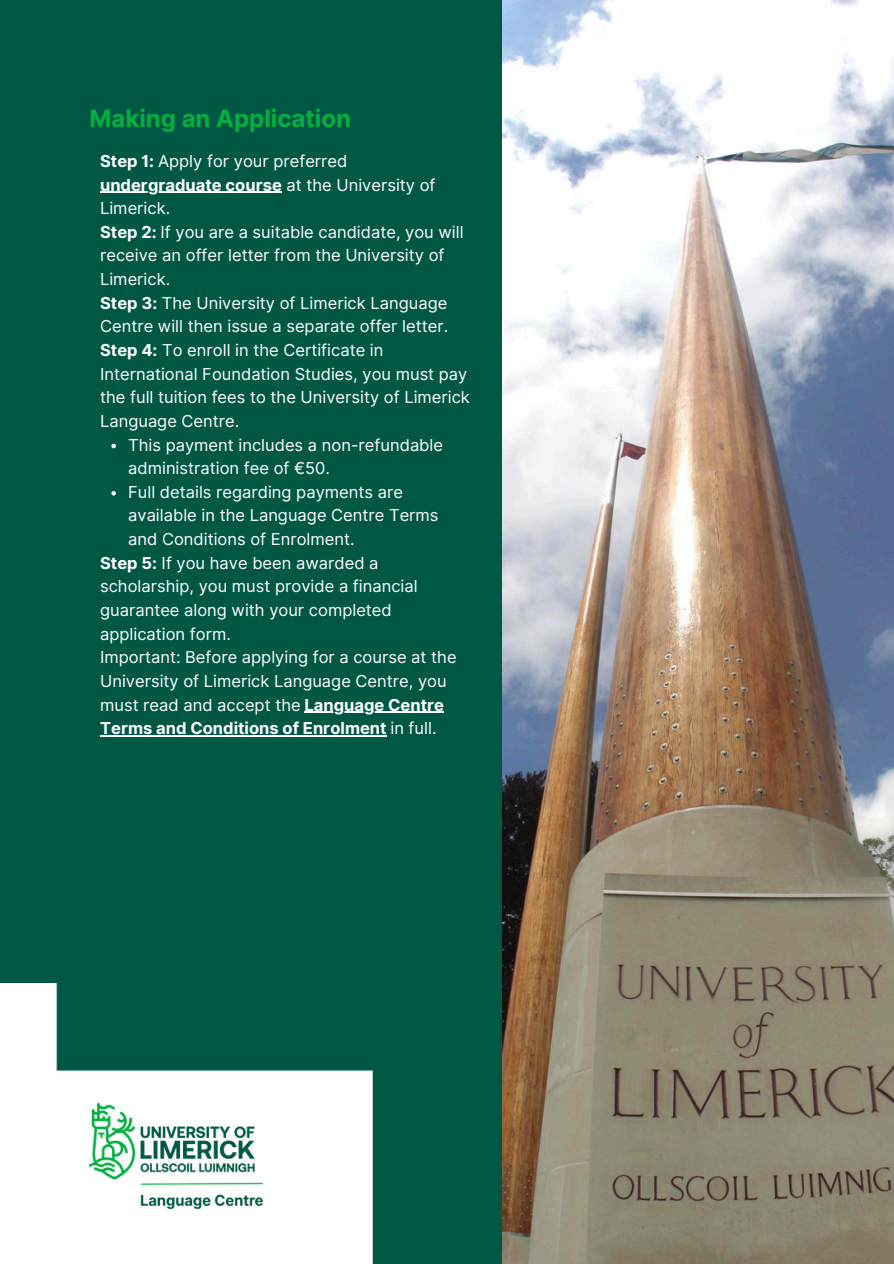
<style>
.page{position:relative;width:894px;height:1264px;background:#fff}
.page>*{position:absolute;margin:0;border:0;box-sizing:border-box;transform-origin:0 0}
.t1{font:700 24px "Inter";color:#00b140}
.t2{font:16.5px/23.7px "Inter";color:#fff}
.t3{font:700 16.5px "Inter";color:#fff}
.s1{font-weight:700}
.s2{font-weight:400}
</style>
<div class="page">
<div style="left:0;top:0;width:893px;height:1263px;background:#005844"></div>
<img style="left:502px;top:0;width:391px;height:1263px">
<img style="left:0;top:983px;width:372px;height:280px">
<img style="left:89px;top:1103px;width:174px;height:104px">
<hr style="left:100px;top:192px;width:182px;height:1px;background:#fff">
<svg style="left:111px;top:444px;width:5px;height:4px"></svg>
<svg style="left:111px;top:491px;width:5px;height:4px"></svg>
<hr style="left:304px;top:711px;width:140px;height:1px;background:#fff">
<hr style="left:100px;top:735px;width:286px;height:1px;background:#fff">
<p class="t1" style="left:89px;top:104px;width:263px">Making an Application</p>
<h1 class="t2" style="left:100px;top:149px;width:249px"><span class="s1">Step 1:</span> Apply for your preferred</h1>
<p class="t2" style="left:100px;top:173px;width:365px"><span class="s1">undergraduate course</span> at the University of<br>Limerick.<br><span class="s1">Step 2:</span> If you are a suitable candidate, you will</p>
<p class="t2" style="left:100px;top:243px;width:348px">receive an offer letter from the University of<br>Limerick.<br><span class="s1">Step 3:</span> The University of Limerick Language</p>
<p class="t2" style="left:100px;top:314px;width:349px">Centre will then issue a separate offer letter.<br><span class="s1">Step 4:</span> To enroll in the Certificate in</p>
<p class="t2" style="left:100px;top:362px;width:369px">International Foundation Studies, you must pay</p>
<p class="t2" style="left:100px;top:385px;width:371px">the full tuition fees to the University of Limerick</p>
<p class="t2" style="left:100px;top:409px;width:141px">Language Centre.</p>
<p class="t2" style="left:128px;top:432px;width:316px">This payment includes a non-refundable</p>
<p class="t2" style="left:128px;top:456px;width:203px">administration fee of €50.</p>
<p class="t2" style="left:128px;top:480px;width:312px">Full details regarding payments are available in the Language Centre Terms and Conditions of Enrolment.</p>
<p class="t2" style="left:100px;top:551px;width:319px"><span class="s1">Step 5:</span> If you have been awarded a scholarship, you must provide a financial guarantee along with your completed application form.</p>
<p class="t2" style="left:100px;top:645px;width:358px">Important: Before applying for a course at the<br>University of Limerick Language Centre, you must read and accept the <span class="s1">Language Centre</span></p>
<p class="t3" style="left:100px;top:718px;width:338px">Terms and Conditions of Enrolment <span class="s2">in full.</span></p>
</div>
